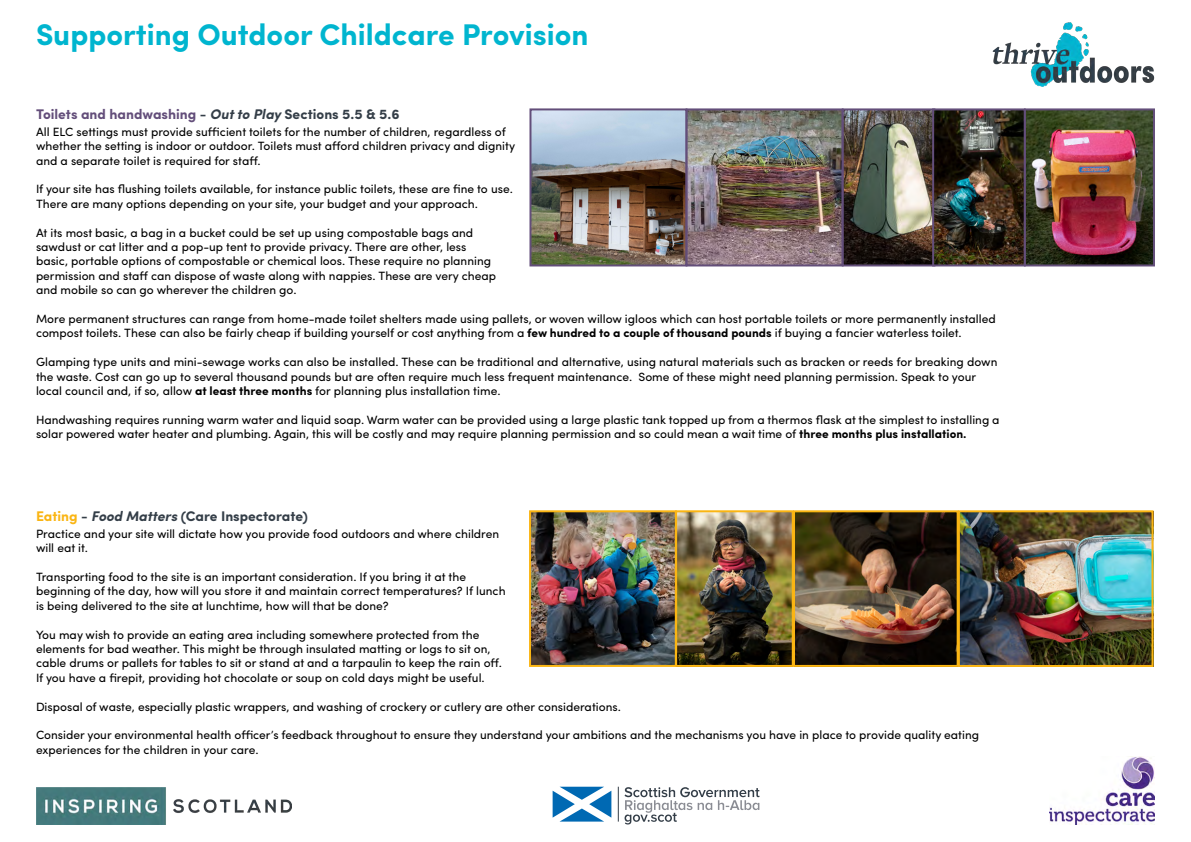
<style>
.page{position:relative;width:1191px;height:842px;background:#fff}
.page>*{position:absolute;margin:0;border:0;box-sizing:border-box;transform-origin:0 0}
.t1{font:700 30px "Sofia Pro";color:#00b5cf}
.t2{font:700 14px "Sofia Pro";color:#634e7a}
.t3{font:700 14px "Sofia Pro";color:#343e48}
.t4{font:12px/14.4px "Sofia Pro";color:#000}
.s1{color:#343e48}
.s2{font-style:italic;color:#343e48}
.s3{font-weight:700}
.s4{color:#fab513}
.s5{font-style:italic}
</style>
<div class="page">
<img style="left:37px;top:788px;width:254px;height:36px">
<img style="left:992px;top:23px;width:163px;height:64px">
<hr style="left:618px;top:787px;width:1px;height:34px;background:#343e48">
<svg style="left:552px;top:787px;width:59px;height:34px"></svg>
<svg style="left:624px;top:787px;width:135px;height:37px"></svg>
<img style="left:1049px;top:757px;width:105px;height:67px">
<img style="left:532px;top:111px;width:620px;height:152px">
<div style="left:529px;top:108px;width:158px;height:158px;border:2px solid #634e7a"></div>
<div style="left:685px;top:108px;width:158px;height:158px;border:2px solid #634e7a"></div>
<div style="left:841px;top:108px;width:94px;height:158px;border:2px solid #634e7a"></div>
<div style="left:932px;top:108px;width:93px;height:158px;border:2px solid #634e7a"></div>
<div style="left:1024px;top:108px;width:131px;height:158px;border:2px solid #634e7a"></div>
<img style="left:532px;top:513px;width:258px;height:151px">
<div style="left:529px;top:510px;width:148px;height:157px;border:2px solid #fab513"></div>
<div style="left:675px;top:510px;width:118px;height:157px;border:2px solid #fab513"></div>
<img style="left:796px;top:513px;width:159px;height:151px">
<div style="left:793px;top:510px;width:165px;height:157px;border:2px solid #fab513"></div>
<img style="left:961px;top:513px;width:189px;height:151px">
<div style="left:958px;top:510px;width:195px;height:157px;border:2px solid #fab513"></div>
<h1 class="t1" style="left:36px;top:12px;width:554px">Supporting Outdoor Childcare Provision</h1>
<p class="t2" style="left:36px;top:103px;width:365px">Toilets and handwashing <span class="s1">-</span> <span class="s2">Outto Play</span> <span class="s1">Sections 5.5 &amp; 5.6</span></p>
<p class="t4" style="left:36px;top:124px;width:481px">All ELC settings must provide sufficient toilets for the number of children, regardless of whether the setting is indoor or outdoor. Toilets must afford children privacy and dignity and a separate toilet is required for staff.</p>
<p class="t4" style="left:36px;top:181px;width:478px">If your site has flushing toilets available, for instance public toilets, these are fine to use.<br>There are many options depending on your site, your budget and your approach.</p>
<p class="t4" style="left:36px;top:224px;width:462px">At its most basic, a bag in a bucket could be set up using compostable bags and sawdust or cat litter and a pop-up tent to provide privacy. There are other, less basic, portable options of compostable or chemical loos. These require no planning permission and staff can dispose of waste along with nappies. These are very cheap and mobile so can go wherever the children go.</p>
<p class="t4" style="left:36px;top:311px;width:961px">More permanent structures can range from home-made toilet shelters made using pallets, or woven willow igloos which can host portable toilets or more permanently installed compost toilets. These can also be fairly cheap if building yourself or cost anything from a <span class="s3">few hundred to a couple of thousand pounds</span> if buying a fancier waterless toilet.</p>
<p class="t4" style="left:36px;top:354px;width:963px">Glamping type units and mini-sewage works can also be installed. These can be traditional and alternative, using natural materials such as bracken or reeds for breaking down the waste. Cost can go up to several thousand pounds but are often require much less frequent maintenance. Some of these might need planning permission. Speak to your local council and, if so, allow <span class="s3">at least three months</span> for planning plus installation time.</p>
<p class="t4" style="left:36px;top:412px;width:965px">Handwashing requires running warm water and liquid soap. Warm water can be provided using a large plastic tank topped up from a thermos flask at the simplest to installing a solar powered water heater and plumbing. Again, this will be costly and may require planning permission and so could mean a wait time of <span class="s3">three months plus installation.</span></p>
<p class="t3" style="left:36px;top:505px;width:273px"><span class="s4">Eating</span> - <span class="s5">Food Matters</span> (Care Inspectorate)</p>
<p class="t4" style="left:36px;top:525px;width:465px">Practice and your site will dictate how you provide food outdoors and where children will eat it.</p>
<p class="t4" style="left:36px;top:569px;width:471px">Transporting food to the site is an important consideration. If you bring it at the beginning of the day, how will you store it and maintain correct temperatures? If lunch is being delivered to the site at lunchtime, how will that be done?</p>
<p class="t4" style="left:36px;top:626px;width:467px">You may wish to provide an eating area including somewhere protected from the elements for bad weather. This might be through insulated matting or logs to sit on, cable drums or pallets for tables to sit or stand at and a tarpaulin to keep the rain off.<br>If you have a firepit, providing hot chocolate or soup on cold days might be useful.</p>
<p class="t4" style="left:36px;top:698px;width:586px">Disposal of waste, especially plastic wrappers, and washing of crockery or cutlery are other considerations.</p>
<p class="t4" style="left:36px;top:727px;width:944px">Consider your environmental health officer’s feedback throughout to ensure they understand your ambitions and the mechanisms you have in place to provide quality eating experiences for the children in your care.</p>
</div>
